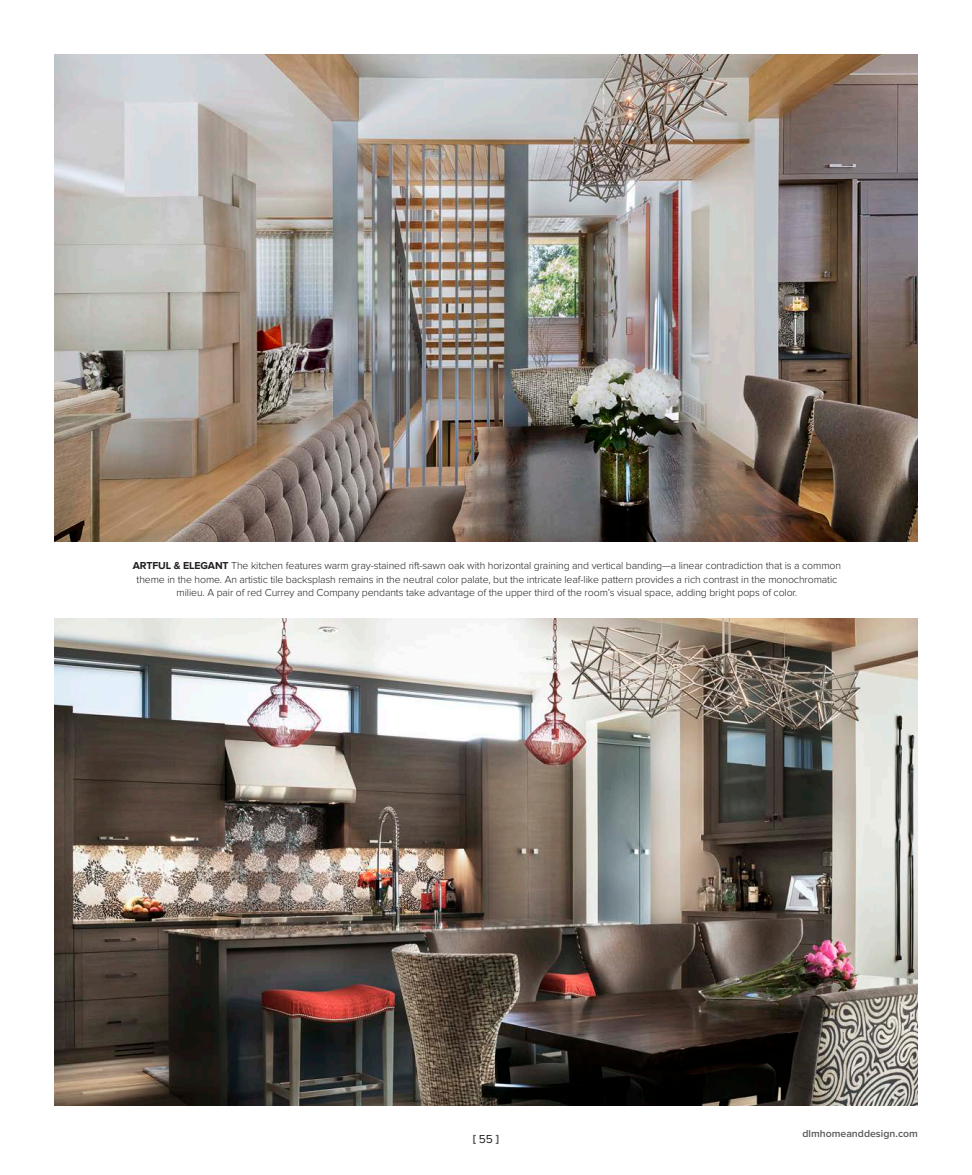
<style>
.page{position:relative;width:972px;height:1175px;background:#fff}
.page>*{position:absolute;margin:0;border:0;box-sizing:border-box;transform-origin:0 0}
.Featured_Home_Float{font:300 10.5px/13.5px "Proxima Nova";letter-spacing:-.01em;color:#231f20;text-align:center}
.t1{font:600 10.5px "Proxima Nova";color:#57585a}
.t2{font:900 10.5px "Proxima Nova A";color:#57585a}
.s1{font-weight:700}
.s2{font-weight:400;font-size:12px;color:#231f20}
</style>
<div class="page">
<img style="left:54px;top:619px;width:864px;height:486px">
<img style="left:54px;top:54px;width:864px;height:487px">
<p class="Featured_Home_Float" style="left:133px;top:559px;width:710px"><span class="s1">ARTFUL &amp; ELEGANT</span> The kitchen features warm gray-stained rift-sawn oak with horizontal graining and vertical banding—a linear contradiction that is a common theme in the home. An artistic tile backsplash remains in the neutral color palate, but the intricate leaf-like pattern provides a rich contrast in the monochromatic milieu. A pair of red Currey and Company pendants take advantage of the upper third of the room’s visual space, adding bright pops of color.</p>
<p class="t2" style="left:473px;top:1131px;width:28px">[<span class="s2">55</span>]</p>
<p class="t1" style="left:802px;top:1127px;width:117px">dlmhomeanddesign.com</p>
</div>
